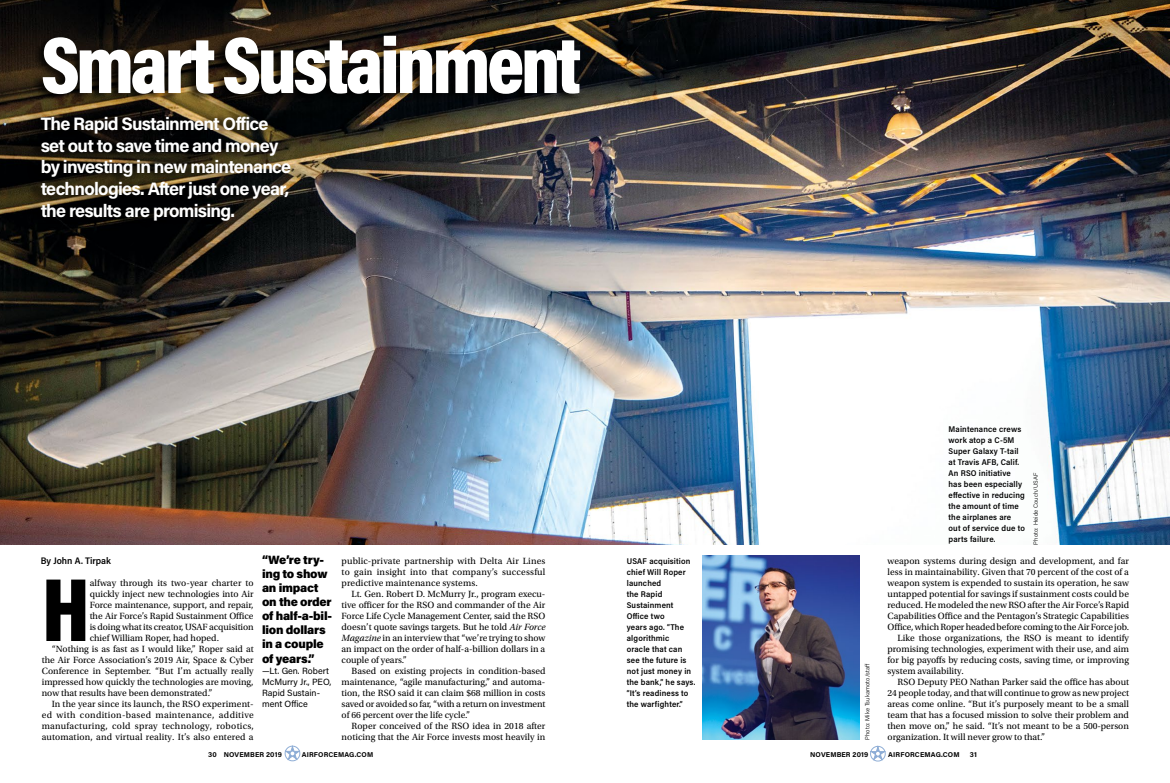
<style>
.page{position:relative;width:1170px;height:783px;background:#fff}
.page>*{position:absolute;margin:0;border:0;box-sizing:border-box;transform-origin:0 0}
.t1{font:900 91px "Acumin Pro Cond";color:#000}
.t2{font:900 81px "Acumin Pro Cond";letter-spacing:-.04em;color:#fff}
.t3{font:700 18px/21.6px "Acumin Pro";letter-spacing:-.04em;color:#fff}
.t4{font:900 12px/14.1px "Acumin Pro";letter-spacing:-.02em;color:#000}
.t5{font:9.5px/11px "Utopia Std";color:#000;text-align:justify}
.t6{font:9.5px "Utopia Std";letter-spacing:.025em;color:#000}
.t7{font:9.5px "Utopia Std";letter-spacing:.03em;color:#000}
.t8{font:600 9.5px "Acumin Pro Semi Cond";color:#000}
.t9{font:9px/11px "Acumin Pro";color:#000}
.t10{font:600 8.3px/11px "Acumin Pro Semi Cond";letter-spacing:.015em;color:#000}
.t11{font:700 7px "Acumin Pro";letter-spacing:.02em;color:#000}
.t12{font:300 6px "Acumin Pro";letter-spacing:.02em;color:#000}
.s1{font-style:italic}
</style>
<div class="page">
<svg style="left:285px;top:746px;width:15px;height:15px"></svg>
<svg style="left:870px;top:746px;width:15px;height:15px"></svg>
<img style="left:0;top:0;width:1170px;height:544px">
<div style="left:31px;top:32px;width:550px;height:71px;background:#000;opacity:.75"></div>
<div style="left:27px;top:114px;width:261px;height:114px;background:#000;opacity:.75"></div>
<img style="left:702px;top:556px;width:157px;height:184px">
<h2 class="t2" style="left:41px;top:12px;width:542px">Smart Sustainment</h2>
<h3 class="t3" style="left:41px;top:112px;width:252px">The Rapid Sustainment Office set out to save time and money by investing in new maintenance technologies. After just one year, the results are promising.</h3>
<p class="t4" style="left:262px;top:553px;width:72px">“We’re try&shy;ing to show an impact on the order of half-a-bil&shy;lion dollars in a couple of years.”</p>
<p class="t9" style="left:262px;top:665px;width:71px">—Lt. Gen. Robert<br>McMurry Jr., PEO,<br>Rapid Sustain&shy;ment Office</p>
<p class="t8" style="left:41px;top:554px;width:72px">By John A. Tirpak</p>
<p class="t5" style="left:342px;top:556px;width:205px">public-private partnership with Delta Air Lines to gain insight into that company’s successful predictive maintenance systems.</p>
<p class="t5" style="left:342px;top:589px;width:205px;text-indent:10px">Lt. Gen. Robert D. McMurry Jr., program execu&shy;tive officer for the RSO and commander of the Air Force Life Cycle Management Center, said the RSO doesn’t quote savings targets. But he told <span class="s1">Air Force Magazine</span> in an interview that “we’re trying to show an impact on the order of half-a-billion dollars in a couple of years.”</p>
<p class="t5" style="left:342px;top:666px;width:206px;text-indent:10px">Based on existing projects in condition-based maintenance, “agile manufacturing,” and automa&shy;tion, the RSO said it can claim $68 million in costs saved or avoided so far, “with a return on investment of 66 percent over the life cycle.”</p>
<p class="t5" style="left:342px;top:721px;width:205px;text-align:right">Roper conceived of the RSO idea in 2018 after noticing that the Air Force invests most heavily in</p>
<h1 class="t1" style="left:42px;top:550px;width:50px">H</h1>
<p class="t5" style="left:90px;top:578px;width:166px">alfway through its two-year charter to</p>
<p class="t5" style="left:90px;top:589px;width:165px">quickly inject new technologies into Air</p>
<p class="t5" style="left:90px;top:600px;width:165px">Force maintenance, support, and repair,</p>
<p class="t5" style="left:90px;top:611px;width:165px">the Air Force’s Rapid Sustainment Office</p>
<p class="t5" style="left:90px;top:622px;width:166px">is doing what its creator, USAF acquisition</p>
<p class="t5" style="left:90px;top:633px;width:131px">chief William Roper, had hoped.</p>
<p class="t5" style="left:52px;top:644px;width:203px">“Nothing is as fast as I would like,” Roper said at</p>
<p class="t5" style="left:42px;top:655px;width:213px">the Air Force Association’s 2019 Air, Space &amp; Cyber</p>
<p class="t5" style="left:42px;top:666px;width:213px">Conference in September. “But I’m actually really</p>
<p class="t5" style="left:42px;top:677px;width:213px">impressed how quickly the technologies are moving,</p>
<p class="t5" style="left:42px;top:688px;width:172px">now that results have been demonstrated.”</p>
<p class="t5" style="left:52px;top:699px;width:203px">In the year since its launch, the RSO experiment-</p>
<p class="t7" style="left:42px;top:710px;width:214px">ed with condition-based maintenance, additive</p>
<p class="t6" style="left:42px;top:721px;width:214px">manufacturing, cold spray technology, robotics,</p>
<p class="t5" style="left:42px;top:732px;width:213px">automation, and virtual reality. It’s also entered a</p>
<p class="t10" style="left:627px;top:555px;width:70px">USAF acquisition chief Will Roper launched<br>the Rapid<br>Sustainment<br>Office two<br>years ago. “The algorithmic<br>oracle that can see the future is not just money in the bank,” he says. “It’s readiness to the warfighter.”</p>
<p class="t12" style="left:863px;top:740px;width:78px;rotate:-90deg">Photo: Mike Tsukamoto/staff</p>
<p class="t10" style="left:949px;top:423px;width:78px">Maintenance crews work atop a C-5M<br>Super Galaxy T-tail at Travis AFB, Calif.<br>An RSO initiative has been especially effective in reducing the amount of time the airplanes are out of service due to parts failure.</p>
<p class="t12" style="left:1032px;top:544px;width:73px;rotate:-90deg">Photo: Heide Couch/USAF</p>
<p class="t5" style="left:888px;top:556px;width:243px">weapon systems during design and development, and far</p>
<p class="t5" style="left:888px;top:567px;width:243px">less in maintainability. Given that 70 percent of the cost of a</p>
<p class="t5" style="left:888px;top:578px;width:243px">weapon system is expended to sustain its operation, he saw</p>
<p class="t5" style="left:888px;top:589px;width:243px">untapped potential for savings if sustainment costs could be</p>
<p class="t5" style="left:888px;top:600px;width:243px">reduced. He modeled the new RSO after the Air Force’s Rapid</p>
<p class="t5" style="left:888px;top:611px;width:243px">Capabilities Office and the Pentagon’s Strategic Capabilities</p>
<p class="t5" style="left:888px;top:622px;width:243px">Office, which Roper headed before coming to the Air Force job.</p>
<p class="t5" style="left:898px;top:633px;width:233px">Like those organizations, the RSO is meant to identify</p>
<p class="t5" style="left:888px;top:644px;width:243px">promising technologies, experiment with their use, and aim</p>
<p class="t5" style="left:888px;top:655px;width:243px">for big payoffs by reducing costs, saving time, or improving</p>
<p class="t5" style="left:888px;top:666px;width:78px">system availability.</p>
<p class="t5" style="left:898px;top:677px;width:233px">RSO Deputy PEO Nathan Parker said the office has about</p>
<p class="t5" style="left:888px;top:688px;width:243px">24 people today, and that will continue to grow as new project</p>
<p class="t5" style="left:888px;top:699px;width:243px">areas come online. “But it’s purposely meant to be a small</p>
<p class="t5" style="left:888px;top:710px;width:243px">team that has a focused mission to solve their problem and</p>
<p class="t5" style="left:888px;top:721px;width:243px">then move on,” he said. “It’s not meant to be a 500-person</p>
<p class="t5" style="left:888px;top:732px;width:159px">organization. It will never grow to that.”</p>
<p class="t11" style="left:208px;top:749px;width:75px">30 NOVEMBER 2019</p>
<p class="t11" style="left:302px;top:749px;width:73px">AIRFORCEMAG.COM</p>
<p class="t11" style="left:810px;top:750px;width:60px">NOVEMBER 2019</p>
<p class="t11" style="left:888px;top:750px;width:73px">AIRFORCEMAG.COM</p>
<p class="t11" style="left:970px;top:750px;width:8px">31</p>
</div>
